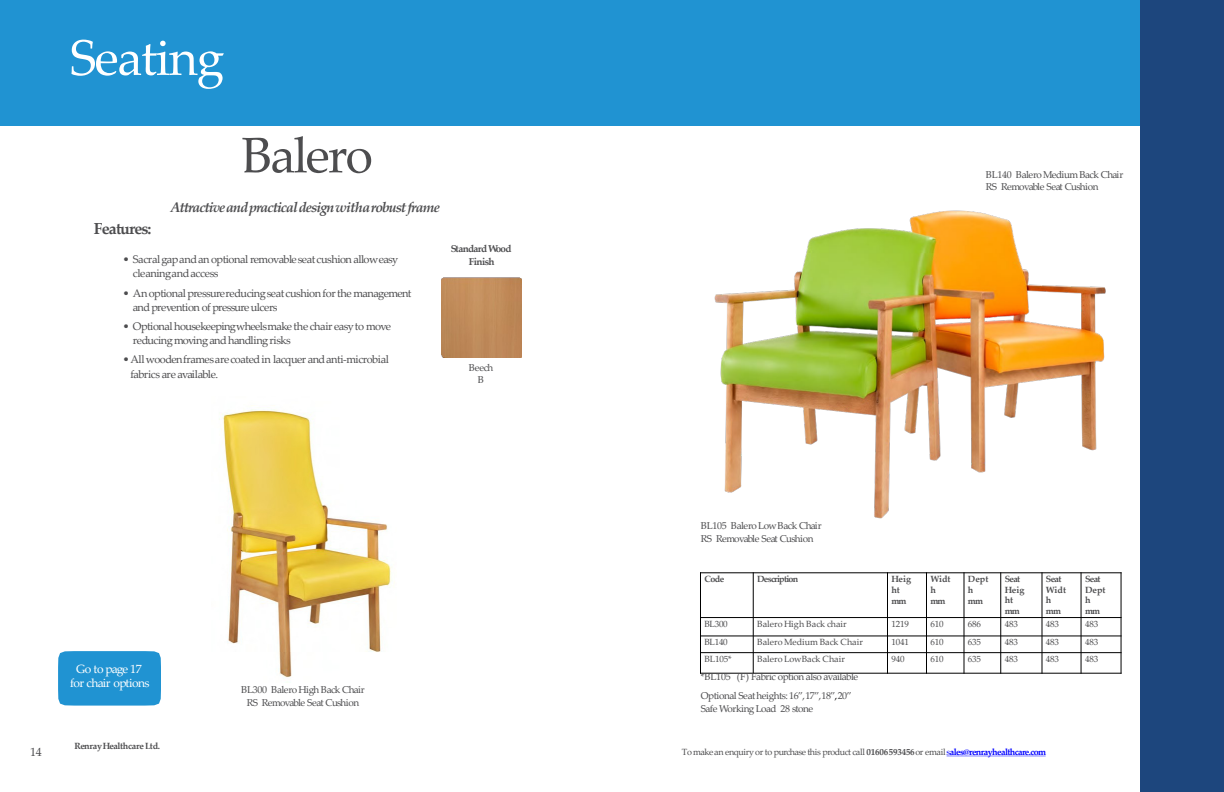
<style>
.page{position:relative;width:1224px;height:792px;background:#fff}
.page>*{position:absolute;margin:0;border:0;box-sizing:border-box;transform-origin:0 0}
.t1{font:50px "Palatino Linotype";letter-spacing:-.03em;color:#fff}
.t2{font:50px "Palatino Linotype";letter-spacing:-.04em;color:#4d4d4f}
.t3{font:700 16px "Palatino Linotype";letter-spacing:-.06em;color:#4d4d4f}
.t4{font:italic 700 14px "Palatino Linotype";letter-spacing:-.065em;color:#4d4d4f}
.t5{font:12px/14.4px "Palatino Linotype";letter-spacing:-.05em;color:#fff;text-align:center}
.t6{font:12px "Palatino Linotype";color:#4d4d4f}
.t7{font:11px/14.3px "Palatino Linotype";letter-spacing:-.045em;color:#4d4d4f}
.t8{font:10px/13px "Palatino Linotype";letter-spacing:-.05em;color:#4d4d4f}
.t9{font:700 10px/13px "Palatino Linotype";letter-spacing:-.06em;color:#4d4d4f;text-align:center}
.t10{font:9px "Palatino Linotype";letter-spacing:-.045em;color:#4d4d4f}
.t11{font:9px "Palatino Linotype";letter-spacing:-.02em;color:#4d4d4f}
.t12{font:700 9px/10.8px "Palatino Linotype";letter-spacing:-.06em;color:#4d4d4f}
.t13{font:9px "Palatino Linotype";color:#4d4d4f}
.t14{font:700 9px "Palatino Linotype";letter-spacing:-.035em;color:#4d4d4f}
.t15{font:700 9px "Palatino Linotype";letter-spacing:-.08em;color:#4d4d4f}
.s1{color:#000}
.s2{font-weight:700}
.s3{color:#00f}
.s4{font-weight:700;color:#00f}
</style>
<div class="page">
<svg style="left:947px;top:756px;width:99px;height:1px"></svg>
<img style="left:714px;top:210px;width:392px;height:309px">
<div style="left:0;top:0;width:1140px;height:126px;background:#2093d2"></div>
<div style="left:1140px;top:0;width:84px;height:792px;background:#1d467d"></div>
<hr style="left:753px;top:572px;width:1px;height:102px;background:#000">
<hr style="left:887px;top:572px;width:1px;height:102px;background:#000">
<hr style="left:926px;top:572px;width:1px;height:102px;background:#000">
<hr style="left:963px;top:572px;width:1px;height:102px;background:#000">
<hr style="left:1000px;top:572px;width:1px;height:102px;background:#000">
<hr style="left:1041px;top:572px;width:1px;height:102px;background:#000">
<hr style="left:1081px;top:572px;width:1px;height:102px;background:#000">
<hr style="left:700px;top:617px;width:422px;height:1px;background:#000">
<hr style="left:700px;top:635px;width:422px;height:1px;background:#000">
<hr style="left:700px;top:652px;width:422px;height:1px;background:#000">
<hr style="left:700px;top:572px;width:1px;height:102px;background:#000">
<hr style="left:1121px;top:572px;width:1px;height:102px;background:#000">
<hr style="left:700px;top:572px;width:422px;height:1px;background:#000">
<hr style="left:700px;top:673px;width:422px;height:1px;background:#000">
<img style="left:219px;top:405px;width:173px;height:273px">
<img style="left:441px;top:277px;width:80px;height:80px">
<div style="left:58px;top:651px;width:103px;height:55px;background:#2093d2"></div>
<h2 class="t1" style="left:70px;top:22px;width:156px">Seating</h2>
<p class="t3" style="left:94px;top:217px;width:59px">Features:</p>
<p class="t2" style="left:242px;top:120px;width:133px">Balero</p>
<p class="t4" style="left:170px;top:197px;width:271px">Attractiveandpracticaldesignwitharobustframe</p>
<p class="t7" style="left:133px;top:252px;width:267px;text-indent:-10px">• Sacralgapandan optional removableseatcushion alloweasy cleaningandaccess</p>
<p class="t7" style="left:133px;top:285px;width:280px;text-indent:-10px">• Anoptional pressurereducingseatcushion for the management and prevention of pressure ulcers</p>
<p class="t7" style="left:133px;top:319px;width:260px;text-indent:-10px">• Optional housekeepingwheelsmake the chair easyto move reducingmoving and handlingrisks</p>
<p class="t7" style="left:130px;top:352px;width:260px;text-indent:-7px">•Allwoodenframesarecoated in lacquer andanti-microbial fabrics are available.</p>
<p class="t9" style="left:451px;top:241px;width:62px">StandardWood<br>Finish</p>
<p class="t8" style="left:469px;top:360px;width:26px;text-align:center">Beech<br>B</p>
<p class="t8" style="left:986px;top:167px;width:139px">BL140 Balero Medium Back Chair<br>RS Removable Seat Cushion</p>
<p class="t6" style="left:30px;top:744px;width:13px">14</p>
<p class="t8" style="left:701px;top:519px;width:122px">BL105 Balero LowBack Chair<br>RS Removable Seat Cushion</p>
<p class="t12" style="left:704px;top:573px;width:21px">Code</p>
<p class="t15" style="left:757px;top:573px;width:43px">Description</p>
<p class="t12" style="left:891px;top:573px;width:21px">Heig ht mm</p>
<p class="t12" style="left:930px;top:573px;width:22px">Widt h mm</p>
<p class="t12" style="left:968px;top:573px;width:22px">Dept h mm</p>
<p class="t12" style="left:1005px;top:573px;width:21px">Seat<br>Heig ht mm</p>
<p class="t12" style="left:1046px;top:573px;width:22px">Seat<br>Widt h mm</p>
<p class="t12" style="left:1085px;top:573px;width:22px">Seat<br>Dept h mm</p>
<p class="t11" style="left:704px;top:617px;width:25px">BL300</p>
<p class="t13" style="left:757px;top:617px;width:91px">Balero High Back chair</p>
<p class="t11" style="left:891px;top:617px;width:19px">1219</p>
<p class="t11" style="left:930px;top:617px;width:15px">610</p>
<p class="t11" style="left:968px;top:617px;width:15px">686</p>
<p class="t11" style="left:1005px;top:617px;width:15px">483</p>
<p class="t11" style="left:1046px;top:617px;width:15px">483</p>
<p class="t11" style="left:1085px;top:617px;width:15px">483</p>
<p class="t11" style="left:704px;top:636px;width:25px">BL140</p>
<p class="t13" style="left:757px;top:636px;width:107px">Balero Medium Back Chair</p>
<p class="t11" style="left:891px;top:636px;width:19px">1041</p>
<p class="t11" style="left:930px;top:636px;width:15px">610</p>
<p class="t11" style="left:968px;top:636px;width:15px">635</p>
<p class="t11" style="left:1005px;top:636px;width:15px">483</p>
<p class="t11" style="left:1046px;top:636px;width:15px">483</p>
<p class="t11" style="left:1085px;top:636px;width:15px">483</p>
<p class="t11" style="left:704px;top:653px;width:29px">BL105*</p>
<p class="t13" style="left:757px;top:653px;width:89px">Balero LowBack Chair</p>
<p class="t11" style="left:891px;top:653px;width:15px">940</p>
<p class="t11" style="left:930px;top:653px;width:15px">610</p>
<p class="t11" style="left:968px;top:653px;width:15px">635</p>
<p class="t11" style="left:1005px;top:653px;width:15px">483</p>
<p class="t11" style="left:1046px;top:653px;width:15px">483</p>
<p class="t11" style="left:1085px;top:653px;width:15px">483</p>
<p class="t5" style="left:70px;top:661px;width:81px">Go to page 17 for chair options</p>
<p class="t8" style="left:701px;top:670px;width:159px">*BL105 (F) Fabric option also available</p>
<p class="t8" style="left:701px;top:689px;width:152px">Optional Seat heights: 16”,17”,18”<span class="s1">,</span>20”<br>Safe Working Load 28 stone</p>
<p class="t8" style="left:241px;top:683px;width:125px;text-align:center">BL300 Balero High Back Chair<br>RS Removable Seat Cushion</p>
<p class="t14" style="left:74px;top:739px;width:87px">RenrayHealthcare Ltd.</p>
<p class="t10" style="left:682px;top:745px;width:366px">To makean enquiry or to purchase this product call <span class="s2">01606593456</span>or email<span class="s3">s</span><span class="s4">ales@renrayhealthcare.com</span></p>
</div>
